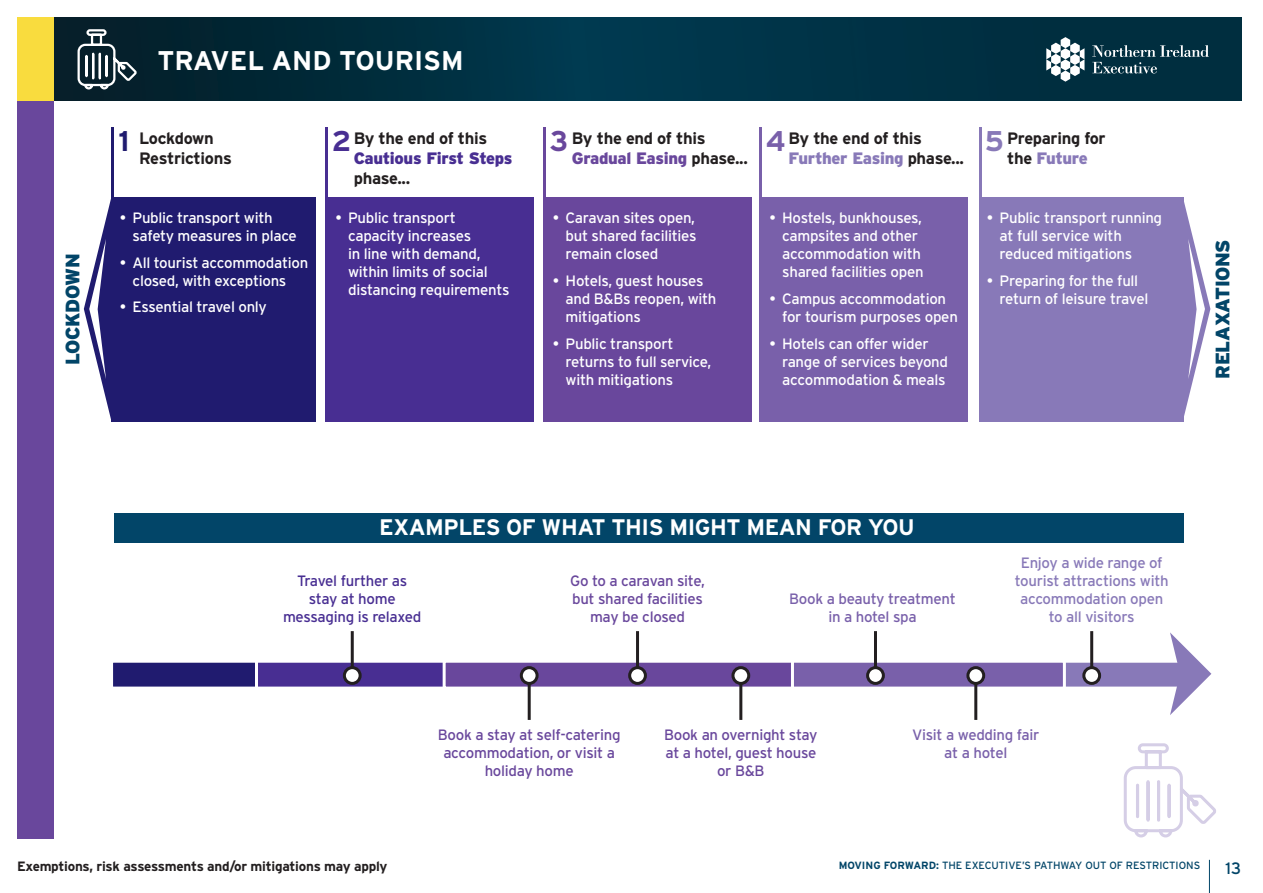
<style>
.page{position:relative;width:1263px;height:893px;background:#fff}
.page>*{position:absolute;margin:0;border:0;box-sizing:border-box;transform-origin:0 0}
.t1{font:700 28.5px "Interstate";color:#201b6f}
.t2{font:700 28.5px "Interstate";color:#482e92}
.t3{font:700 28.5px "Interstate";color:#69479c}
.t4{font:700 28.5px "Interstate";color:#7960aa}
.t5{font:700 28.5px "Interstate";color:#8879b8}
.t6{font:700 27px "Interstate";color:#fff}
.t7{font:700 22.5px "Interstate";letter-spacing:-.02em;color:#fff}
.t8{font:900 19.5px "Interstate";letter-spacing:-.02em;color:#024568}
.t9{font:700 16.5px/19.8px "Interstate";letter-spacing:-.02em;color:#231f20}
.t10{font:900 16.5px "Interstate";letter-spacing:-.02em;color:#8879b8}
.t11{font:900 16.5px "Interstate";letter-spacing:-.02em;color:#69479c}
.t12{font:16.5px "Interstate";color:#024568}
.t13{font:15px/18px "Interstate";letter-spacing:-.02em;color:#fff}
.t14{font:15px/18px "Interstate";letter-spacing:-.02em;color:#69479c;text-align:center}
.t15{font:15px/18px "Interstate";letter-spacing:-.02em;color:#8879b8;text-align:center}
.t16{font:15px/18px "Interstate";letter-spacing:-.02em;color:#7960aa;text-align:center}
.t17{font:15px/18px "Interstate";letter-spacing:-.02em;color:#482e92;text-align:center}
.t18{font:700 13.5px "Interstate";letter-spacing:-.02em;color:#231f20}
.t19{font:10.5px "Interstate";color:#024568}
.s1{font-weight:900;color:#482e92}
.s2{font-weight:700;color:#231f20}
.s3{font-weight:700}
</style>
<div class="page">
<div style="left:17px;top:18px;width:37px;height:821px;background:#69479c"></div>
<svg style="left:54px;top:18px;width:1188px;height:83px;background:#002f40"></svg>
<div style="left:17px;top:18px;width:37px;height:83px;background:#f9dc3e"></div>
<hr style="left:1209px;top:860px;width:1px;height:33px;background:#024568">
<svg style="left:1046px;top:37px;width:38px;height:45px"></svg>
<svg style="left:1092px;top:45px;width:117px;height:28px;background:#2a505f"></svg>
<svg style="left:1123px;top:743px;width:93px;height:95px"></svg>
<div style="left:110px;top:660px;width:1075px;height:30px;background:#8879b8;border:3px solid #fff"></div>
<svg style="left:1170px;top:632px;width:41px;height:83px"></svg>
<div style="left:112px;top:197px;width:204px;height:224px;background:#201b6f"></div>
<hr style="left:112px;top:128px;width:2px;height:69px;background:#201b6f">
<hr style="left:325px;top:128px;width:3px;height:69px;background:#482e92">
<hr style="left:543px;top:128px;width:2px;height:69px;background:#69479c">
<div style="left:325px;top:197px;width:209px;height:224px;background:#482e92"></div>
<div style="left:543px;top:197px;width:208px;height:224px;background:#69479c"></div>
<div style="left:759px;top:197px;width:209px;height:224px;background:#7960aa"></div>
<div style="left:979px;top:197px;width:204px;height:224px;background:#8879b8"></div>
<svg style="left:1183px;top:197px;width:27px;height:224px"></svg>
<svg style="left:84px;top:199px;width:27px;height:220px"></svg>
<div style="left:110px;top:660px;width:172px;height:30px;background:#201b6f;border:3px solid #fff"></div>
<div style="left:255px;top:660px;width:198px;height:30px;background:#482e92;border:3px solid #fff"></div>
<div style="left:443px;top:660px;width:353px;height:30px;background:#69479c;border:3px solid #fff"></div>
<div style="left:791px;top:660px;width:275px;height:30px;background:#7960aa;border:3px solid #fff"></div>
<div style="left:114px;top:513px;width:1069px;height:30px;background:#024568"></div>
<hr style="left:759px;top:128px;width:3px;height:69px;background:#7960aa">
<hr style="left:979px;top:128px;width:2px;height:69px;background:#8879b8">
<hr style="left:528px;top:675px;width:3px;height:45px;background:#231f20">
<div style="left:521px;top:668px;width:16px;height:15px;background:#fff;border-radius:50%"></div>
<div style="left:520px;top:666px;width:19px;height:19px;border:3px solid #231f20;border-radius:50%"></div>
<hr style="left:739px;top:675px;width:3px;height:45px;background:#231f20">
<div style="left:733px;top:668px;width:16px;height:15px;background:#fff;border-radius:50%"></div>
<div style="left:731px;top:666px;width:19px;height:19px;border:3px solid #231f20;border-radius:50%"></div>
<hr style="left:974px;top:675px;width:3px;height:45px;background:#231f20">
<div style="left:968px;top:668px;width:16px;height:15px;background:#fff;border-radius:50%"></div>
<div style="left:966px;top:666px;width:19px;height:19px;border:3px solid #231f20;border-radius:50%"></div>
<hr style="left:351px;top:631px;width:3px;height:44px;background:#231f20">
<div style="left:344px;top:668px;width:16px;height:15px;background:#fff;border-radius:50%"></div>
<div style="left:343px;top:666px;width:19px;height:19px;border:3px solid #231f20;border-radius:50%"></div>
<hr style="left:874px;top:631px;width:3px;height:44px;background:#231f20">
<div style="left:868px;top:668px;width:15px;height:15px;background:#fff;border-radius:50%"></div>
<div style="left:866px;top:666px;width:19px;height:19px;border:3px solid #231f20;border-radius:50%"></div>
<hr style="left:636px;top:631px;width:3px;height:44px;background:#231f20">
<div style="left:630px;top:668px;width:15px;height:15px;background:#fff;border-radius:50%"></div>
<div style="left:628px;top:666px;width:19px;height:19px;border:3px solid #231f20;border-radius:50%"></div>
<hr style="left:1090px;top:631px;width:3px;height:44px;background:#231f20">
<div style="left:1084px;top:668px;width:15px;height:15px;background:#fff;border-radius:50%"></div>
<div style="left:1082px;top:666px;width:19px;height:19px;border:3px solid #231f20;border-radius:50%"></div>
<svg style="left:76px;top:28px;width:63px;height:63px"></svg>
<p class="t6" style="left:157px;top:45px;width:308px">TRAVEL AND TOURISM</p>
<p class="t8" style="left:61px;top:365px;width:113px;rotate:-90deg">LOCKDOWN</p>
<p class="t1" style="left:119px;top:125px;width:12px">1</p>
<p class="t2" style="left:332px;top:125px;width:21px">2</p>
<p class="t3" style="left:550px;top:125px;width:20px">3</p>
<p class="t4" style="left:766px;top:125px;width:21px">4</p>
<p class="t5" style="left:985px;top:125px;width:21px">5</p>
<p class="t9" style="left:139px;top:128px;width:76px">Lockdown</p>
<p class="t9" style="left:139px;top:148px;width:94px">Restrictions</p>
<p class="t9" style="left:354px;top:128px;width:160px">By the end of this<br><span class="s1">Cautious First Steps </span>phase...</p>
<p class="t9" style="left:572px;top:128px;width:135px">By the end of this</p>
<p class="t11" style="left:572px;top:149px;width:177px">Gradual Easing <span class="s2">phase...</span></p>
<p class="t9" style="left:788px;top:128px;width:135px">By the end of this</p>
<p class="t10" style="left:788px;top:149px;width:177px">Further Easing <span class="s2">phase...</span></p>
<p class="t9" style="left:1007px;top:128px;width:100px">Preparing for</p>
<p class="t10" style="left:1007px;top:149px;width:82px"><span class="s2">the</span> Future</p>
<p class="t13" style="left:133px;top:209px;width:166px;text-indent:-13px">• Public transport with safety measures in place</p>
<p class="t13" style="left:133px;top:254px;width:177px;text-indent:-13px">• All tourist accommodation closed, with exceptions</p>
<p class="t13" style="left:120px;top:298px;width:149px">• Essential travel only</p>
<p class="t13" style="left:348px;top:209px;width:163px;text-indent:-13px">• Public transport capacity increases<br>in line with demand, within limits of social distancing requirements</p>
<p class="t13" style="left:566px;top:209px;width:132px;text-align:justify;text-indent:-13px">• Caravan sites open, but shared facilities remain closed</p>
<p class="t13" style="left:566px;top:272px;width:152px;text-indent:-13px">• Hotels, guest houses and B&amp;Bs reopen, with mitigations</p>
<p class="t13" style="left:566px;top:334px;width:147px;text-indent:-13px">• Public transport returns to full service, with mitigations</p>
<p class="t13" style="left:782px;top:209px;width:143px;text-indent:-13px">• Hostels, bunkhouses, campsites and other accommodation with shared facilities open</p>
<p class="t13" style="left:782px;top:290px;width:177px;text-indent:-13px">• Campus accommodation for tourism purposes open</p>
<p class="t13" style="left:782px;top:334px;width:167px;text-indent:-13px">• Hotels can offer wider range of services beyond accommodation &amp; meals</p>
<p class="t13" style="left:1000px;top:209px;width:164px;text-indent:-13px">• Public transport running at full service with reduced mitigations</p>
<p class="t13" style="left:1000px;top:272px;width:150px;text-indent:-13px">• Preparing for the full return of leisure travel</p>
<p class="t8" style="left:1211px;top:379px;width:141px;rotate:-90deg">RELAXATIONS</p>
<p class="t7" style="left:379px;top:515px;width:537px">EXAMPLES OF WHAT THIS MIGHT MEAN FOR YOU</p>
<p class="t17" style="left:283px;top:572px;width:140px">Travel further as stay at home messaging is relaxed</p>
<p class="t14" style="left:570px;top:572px;width:136px">Go to a caravan site, but shared facilities may be closed</p>
<p class="t16" style="left:789px;top:590px;width:168px">Book a beauty treatment in a hotel spa</p>
<p class="t15" style="left:1015px;top:554px;width:155px">Enjoy a wide range of tourist attractions with accommodation open to all visitors</p>
<p class="t14" style="left:438px;top:725px;width:184px">Book a stay at self-catering accommodation, or visit a holiday home</p>
<p class="t14" style="left:664px;top:725px;width:155px">Book an overnight stay at a hotel, guest house or B&amp;B</p>
<p class="t16" style="left:912px;top:725px;width:129px">Visit a wedding fair at a hotel</p>
<p class="t18" style="left:17px;top:858px;width:372px">Exemptions, risk assessments and/or mitigations may apply</p>
<p class="t19" style="left:839px;top:859px;width:363px"><span class="s3">MOVING FORWARD:</span> THE EXECUTIVE’S PATHWAY OUT OF RESTRICTIONS</p>
<p class="t12" style="left:1225px;top:859px;width:17px">13</p>
</div>
